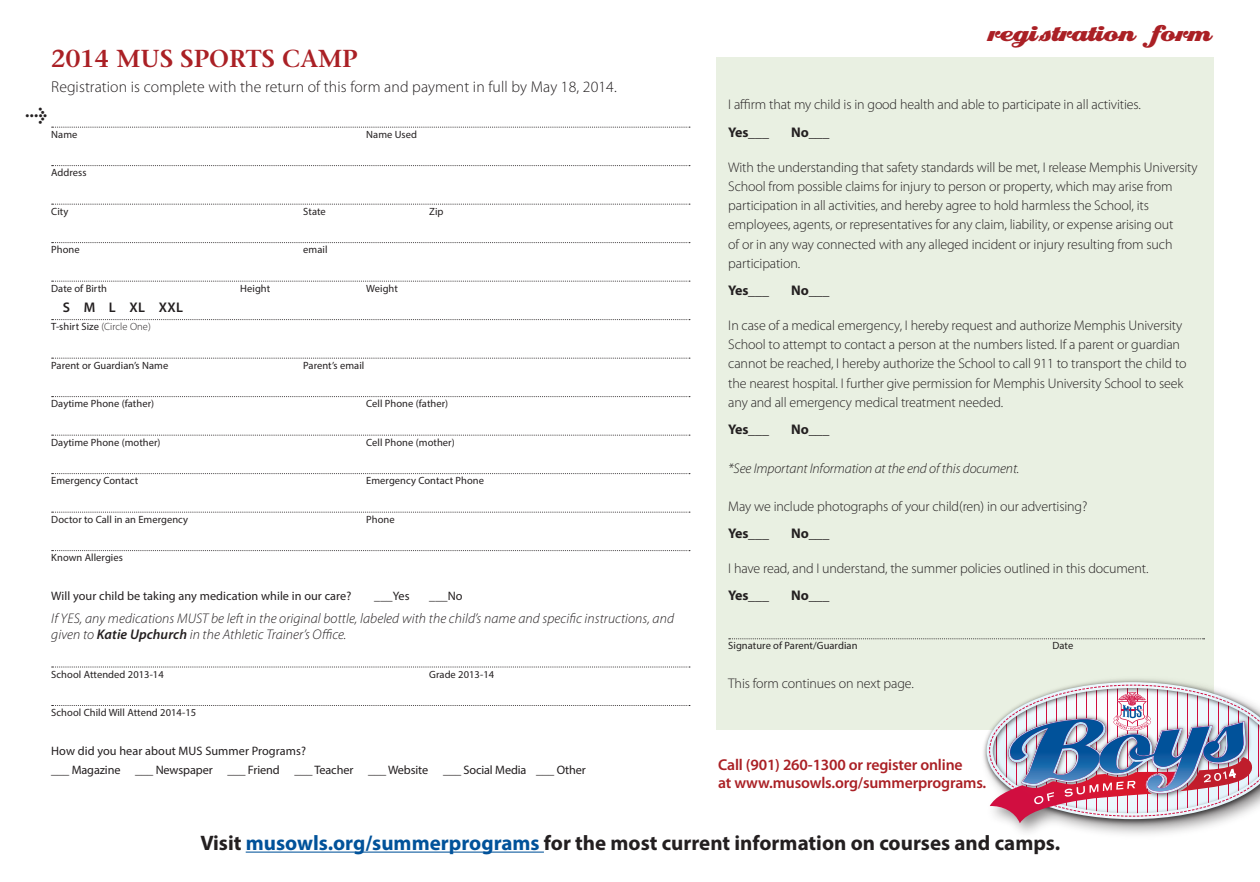
<style>
.page{position:relative;width:1260px;height:882px;background:#fff}
.page>*{position:absolute;margin:0;border:0;box-sizing:border-box;transform-origin:0 0}
.t1{font:600 24.5px "Stone Serif";color:#aa2025}
.t2{font:24.5px "Eclat Alternate ICG";letter-spacing:-.15em;color:#aa2025}
.t3{font:700 21px "Myriad Pro";color:#231f20}
.t4{font:700 17.85px "Meta Plus";color:#231f20}
.t5{font:300 15.75px "Myriad Pro";letter-spacing:.005em;color:#231f20}
.t6{font:600 15.75px "Myriad Pro";letter-spacing:-.01em;color:#aa2025}
.t7{font:300 14px/19.2px "Myriad Pro";letter-spacing:-.01em;color:#231f20}
.t8{font:italic 300 14px/15.8px "Myriad Pro";letter-spacing:.005em;color:#231f20}
.t9{font:700 14px "Myriad Pro";letter-spacing:-.015em;color:#231f20}
.t10{font:600 14px "Myriad Pro";color:#231f20}
.Form_Text_bold{font:12.25px "Myriad Pro";letter-spacing:.005em;color:#231f20}
.Form_Text_bold_w_Lin{font:10.5px "Myriad Pro";letter-spacing:.005em;color:#231f20}
.s1{font-weight:300}
.s2{font-weight:600}
.s3{color:#01529a}
</style>
<div class="page">
<div style="left:716px;top:57px;width:497px;height:673px;background:#e9f0e2"></div>
<svg style="left:729px;top:638px;width:476px;height:1px"></svg>
<div style="left:979px;top:675px;width:281px;height:166px;background:#231f20;opacity:.55"></div>
<img style="left:980px;top:676px;width:280px;height:151px">
<img style="left:987px;top:682px;width:273px;height:141px">
<svg style="left:52px;top:127px;width:638px;height:1px"></svg>
<svg style="left:52px;top:165px;width:638px;height:1px"></svg>
<svg style="left:52px;top:204px;width:638px;height:1px"></svg>
<svg style="left:52px;top:242px;width:638px;height:1px"></svg>
<svg style="left:52px;top:281px;width:638px;height:1px"></svg>
<svg style="left:52px;top:319px;width:638px;height:1px"></svg>
<svg style="left:52px;top:358px;width:638px;height:1px"></svg>
<svg style="left:52px;top:396px;width:638px;height:1px"></svg>
<svg style="left:52px;top:435px;width:638px;height:1px"></svg>
<svg style="left:52px;top:473px;width:638px;height:1px"></svg>
<svg style="left:52px;top:512px;width:638px;height:1px"></svg>
<svg style="left:52px;top:550px;width:638px;height:1px"></svg>
<svg style="left:52px;top:667px;width:638px;height:1px"></svg>
<svg style="left:52px;top:705px;width:638px;height:1px"></svg>
<hr style="left:246px;top:852px;width:298px;height:1px;background:#01529a">
<p class="t1" style="left:51px;top:43px;width:308px">2014 MUS SPORTS CAMP</p>
<p class="t5" style="left:51px;top:78px;width:567px">Registration is complete with the return of this form and payment in full by May 18, 2014.</p>
<p class="t4" style="left:25px;top:105px;width:24px">&gt;</p>
<p class="Form_Text_bold_w_Lin" style="left:51px;top:128px;width:28px">Name</p>
<p class="Form_Text_bold_w_Lin" style="left:366px;top:128px;width:52px">Name Used</p>
<p class="Form_Text_bold_w_Lin" style="left:51px;top:166px;width:37px">Address</p>
<p class="Form_Text_bold_w_Lin" style="left:51px;top:205px;width:19px">City</p>
<p class="Form_Text_bold_w_Lin" style="left:303px;top:205px;width:24px">State</p>
<p class="Form_Text_bold_w_Lin" style="left:429px;top:205px;width:16px">Zip</p>
<p class="Form_Text_bold_w_Lin" style="left:51px;top:243px;width:30px">Phone</p>
<p class="Form_Text_bold_w_Lin" style="left:303px;top:243px;width:26px">email</p>
<p class="Form_Text_bold_w_Lin" style="left:51px;top:282px;width:57px">Date of Birth</p>
<p class="Form_Text_bold_w_Lin" style="left:240px;top:282px;width:32px">Height</p>
<p class="Form_Text_bold_w_Lin" style="left:366px;top:282px;width:33px">Weight</p>
<p class="Form_Text_bold_w_Lin" style="left:51px;top:320px;width:101px">T-shirt Size <span class="s1">(Circle One)</span></p>
<p class="Form_Text_bold_w_Lin" style="left:51px;top:359px;width:119px">Parent or Guardian’s Name</p>
<p class="Form_Text_bold_w_Lin" style="left:303px;top:359px;width:63px">Parent’s email</p>
<p class="Form_Text_bold_w_Lin" style="left:51px;top:397px;width:104px">Daytime Phone (father)</p>
<p class="Form_Text_bold_w_Lin" style="left:366px;top:397px;width:84px">Cell Phone (father)</p>
<p class="Form_Text_bold_w_Lin" style="left:51px;top:436px;width:111px">Daytime Phone (mother)</p>
<p class="Form_Text_bold_w_Lin" style="left:366px;top:436px;width:90px">Cell Phone (mother)</p>
<p class="Form_Text_bold_w_Lin" style="left:51px;top:474px;width:88px">Emergency Contact</p>
<p class="Form_Text_bold_w_Lin" style="left:366px;top:474px;width:119px">Emergency Contact Phone</p>
<p class="Form_Text_bold_w_Lin" style="left:51px;top:513px;width:138px">Doctor to Call in an Emergency</p>
<p class="Form_Text_bold_w_Lin" style="left:366px;top:513px;width:30px">Phone</p>
<p class="Form_Text_bold_w_Lin" style="left:51px;top:551px;width:73px">Known Allergies</p>
<p class="Form_Text_bold" style="left:51px;top:588px;width:302px">Will your child be taking any medication while in our care?</p>
<p class="Form_Text_bold" style="left:374px;top:588px;width:37px">___Yes</p>
<p class="Form_Text_bold" style="left:429px;top:588px;width:35px">___No</p>
<p class="t8" style="left:51px;top:611px;width:624px">If YES, any medications MUST be left in the original bottle, labeled with the child’s name and specific instructions, and given to <span class="s2">Katie Upchurch</span> in the Athletic Trainer’s Office.</p>
<p class="Form_Text_bold_w_Lin" style="left:51px;top:668px;width:114px">School Attended 2013-14</p>
<p class="Form_Text_bold_w_Lin" style="left:429px;top:668px;width:66px">Grade 2013-14</p>
<p class="Form_Text_bold_w_Lin" style="left:51px;top:706px;width:146px">School Child Will Attend 2014-15</p>
<p class="Form_Text_bold" style="left:51px;top:743px;width:256px">How did you hear about MUS Summer Programs?</p>
<p class="Form_Text_bold" style="left:51px;top:762px;width:536px">___ Magazine ___ Newspaper ___ Friend ___ Teacher ___ Website ___ Social Media ___ Other</p>
<p class="t10" style="left:63px;top:298px;width:122px">S M L XL XXL</p>
<p class="t2" style="left:986px;top:20px;width:228px">registration form</p>
<p class="t7" style="left:728px;top:95px;width:414px">I affirm that my child is in good health and able to participate in all activities.</p>
<p class="t9" style="left:728px;top:123px;width:42px">Yes___</p>
<p class="t9" style="left:791px;top:123px;width:40px">No___</p>
<p class="t7" style="left:728px;top:157px;width:471px">With the understanding that safety standards will be met, I release Memphis University School from possible claims for injury to person or property, which may arise from participation in all activities, and hereby agree to hold harmless the School, its employees, agents, or representatives for any claim, liability, or expense arising out<br>of or in any way connected with any alleged incident or injury resulting from such participation.</p>
<p class="t9" style="left:728px;top:281px;width:42px">Yes___</p>
<p class="t9" style="left:791px;top:281px;width:40px">No___</p>
<p class="t7" style="left:728px;top:316px;width:460px">In case of a medical emergency, I hereby request and authorize Memphis University School to attempt to contact a person at the numbers listed. If a parent or guardian cannot be reached, I hereby authorize the School to call 911 to transport the child to the nearest hospital. I further give permission for Memphis University School to seek any and all emergency medical treatment needed.</p>
<p class="t9" style="left:728px;top:420px;width:42px">Yes___</p>
<p class="t9" style="left:791px;top:420px;width:40px">No___</p>
<p class="t8" style="left:728px;top:460px;width:293px">*See Important Information at the end of this document.</p>
<p class="t7" style="left:728px;top:497px;width:361px">May we include photographs of your child(ren) in our advertising?</p>
<p class="t9" style="left:728px;top:524px;width:42px">Yes___</p>
<p class="t9" style="left:791px;top:524px;width:40px">No___</p>
<p class="t7" style="left:728px;top:559px;width:422px">I have read, and I understand, the summer policies outlined in this document.</p>
<p class="t9" style="left:728px;top:587px;width:42px">Yes___</p>
<p class="t9" style="left:791px;top:587px;width:40px">No___</p>
<p class="Form_Text_bold_w_Lin" style="left:728px;top:639px;width:131px">Signature of Parent/Guardian</p>
<p class="Form_Text_bold_w_Lin" style="left:1052px;top:639px;width:22px">Date</p>
<p class="t7" style="left:728px;top:673px;width:187px">This form continues on next page.</p>
<p class="t6" style="left:718px;top:754px;width:246px">Call (901) 260-1300 or register online</p>
<p class="t6" style="left:718px;top:773px;width:270px">at www.musowls.org/summerprograms.</p>
<p class="t3" style="left:200px;top:829px;width:861px">Visit <span class="s3">musowls.org/summerprograms</span> for the most current information on courses and camps.</p>
</div>
